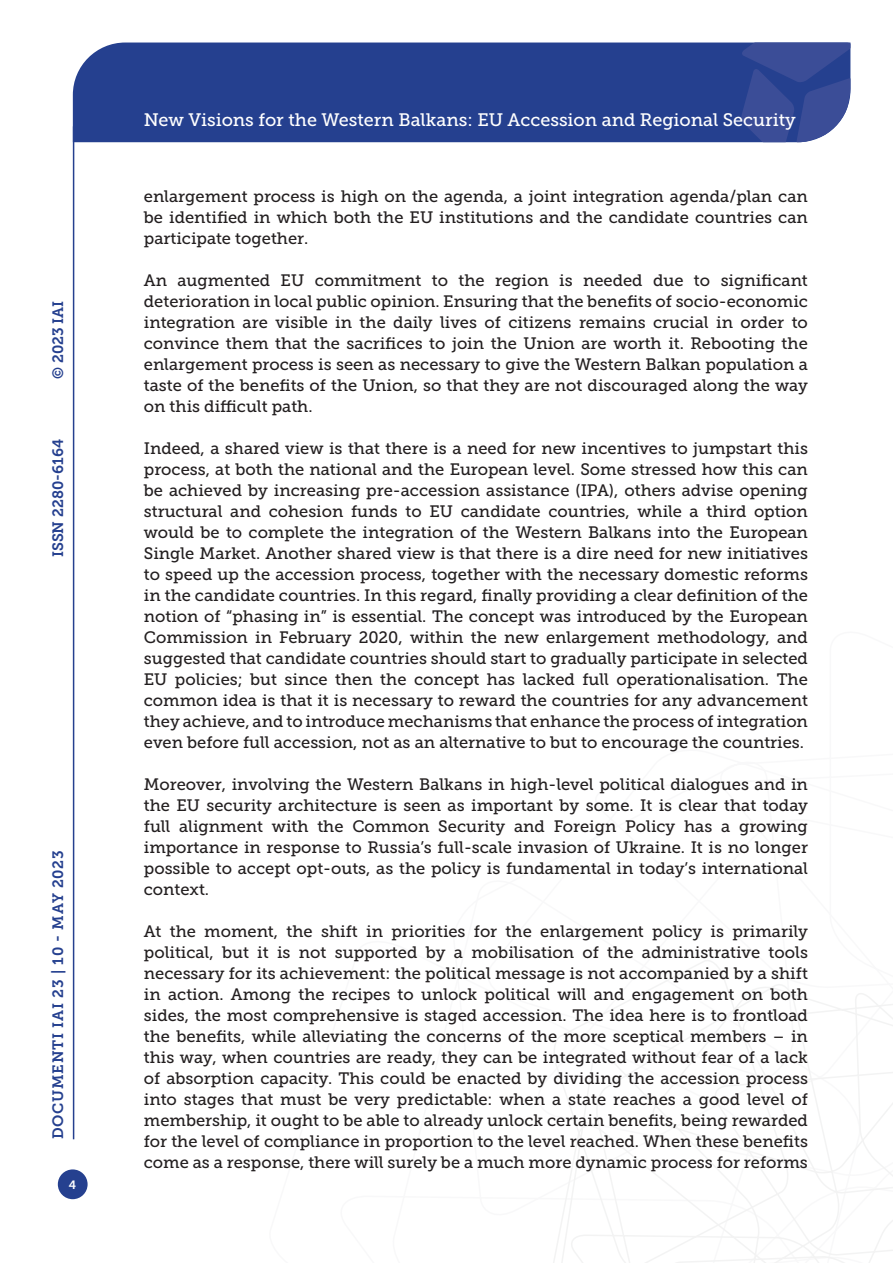
<style>
.page{position:relative;width:893px;height:1263px;background:#fff}
.page>*{position:absolute;margin:0;border:0;box-sizing:border-box;transform-origin:0 0}
.t1{font:18px "Museo Slab 500";color:#fff}
.Testo{font:16.5px/21px "Museo Slab 500";color:#231f20;text-align:justify}
.t2{font:15px "Museo Slab 700";letter-spacing:.05em;color:#25408f}
.t3{font:15px "Museo Slab 700";color:#25408f}
.t4{font:12px "Museo Slab 700";color:#fff}
</style>
<div class="page">
<svg style="left:553px;top:960px;width:340px;height:303px"></svg>
<div style="left:73px;top:43px;width:668px;height:99px;background:#25408f"></div>
<svg style="left:741px;top:43px;width:109px;height:99px;background:#3f529a"></svg>
<div style="left:58px;top:1169px;width:30px;height:30px;background:#25408f;border-radius:50%"></div>
<hr style="left:73px;top:126px;width:1px;height:1013px;background:#25408f">
<p class="t2" style="left:50px;top:379px;width:80px;rotate:-90deg">© 2023 IAI</p>
<p class="t3" style="left:50px;top:557px;width:120px;rotate:-90deg">ISSN 2280-6164</p>
<p class="t2" style="left:50px;top:1139px;width:291px;rotate:-90deg">DOCUMENTI IAI 23 | 10 - MAY 2023</p>
<p class="t4" style="left:69px;top:1178px;width:9px">4</p>
<p class="t1" style="left:144px;top:110px;width:653px">New Visions for the Western Balkans: EU Accession and Regional Security</p>
<p class="Testo" style="left:144px;top:186px;width:666px">enlargement process is high on the agenda, a joint integration agenda/plan can be identified in which both the EU institutions and the candidate countries can participate together.</p>
<p class="Testo" style="left:144px;top:270px;width:666px">An augmented EU commitment to the region is needed due to significant deterioration in local public opinion. Ensuring that the benefits of socio-economic integration are visible in the daily lives of citizens remains crucial in order to convince them that the sacrifices to join the Union are worth it. Rebooting the enlargement process is seen as necessary to give the Western Balkan population a taste of the benefits of the Union, so that they are not discouraged along the way on this difficult path.</p>
<p class="Testo" style="left:144px;top:438px;width:666px">Indeed, a shared view is that there is a need for new incentives to jumpstart this process, at both the national and the European level. Some stressed how this can be achieved by increasing pre-accession assistance (IPA), others advise opening structural and cohesion funds to EU candidate countries, while a third option would be to complete the integration of the Western Balkans into the European Single Market. Another shared view is that there is a dire need for new initiatives to speed up the accession process, together with the necessary domestic reforms in the candidate countries. In this regard, finally providing a clear definition of the notion of “phasing in” is essential. The concept was introduced by the European Commission in February 2020, within the new enlargement methodology, and suggested that candidate countries should start to gradually participate in selected EU policies; but since then the concept has lacked full operationalisation. The common idea is that it is necessary to reward the countries for any advancement they achieve, and to introduce mechanisms that enhance the process of integration even before full accession, not as an alternative to but to encourage the countries.</p>
<p class="Testo" style="left:144px;top:774px;width:666px">Moreover, involving the Western Balkans in high-level political dialogues and in the EU security architecture is seen as important by some. It is clear that today full alignment with the Common Security and Foreign Policy has a growing importance in response to Russia’s full-scale invasion of Ukraine. It is no longer possible to accept opt-outs, as the policy is fundamental in today’s international context.</p>
<p class="Testo" style="left:144px;top:921px;width:666px">At the moment, the shift in priorities for the enlargement policy is primarily political, but it is not supported by a mobilisation of the administrative tools necessary for its achievement: the political message is not accompanied by a shift in action. Among the recipes to unlock political will and engagement on both sides, the most comprehensive is staged accession. The idea here is to frontload the benefits, while alleviating the concerns of the more sceptical members – in this way, when countries are ready, they can be integrated without fear of a lack of absorption capacity. This could be enacted by dividing the accession process into stages that must be very predictable: when a state reaches a good level of membership, it ought to be able to already unlock certain benefits, being rewarded for the level of compliance in proportion to the level reached. When these benefits come as a response, there will surely be a much more dynamic process for reforms</p>
</div>
